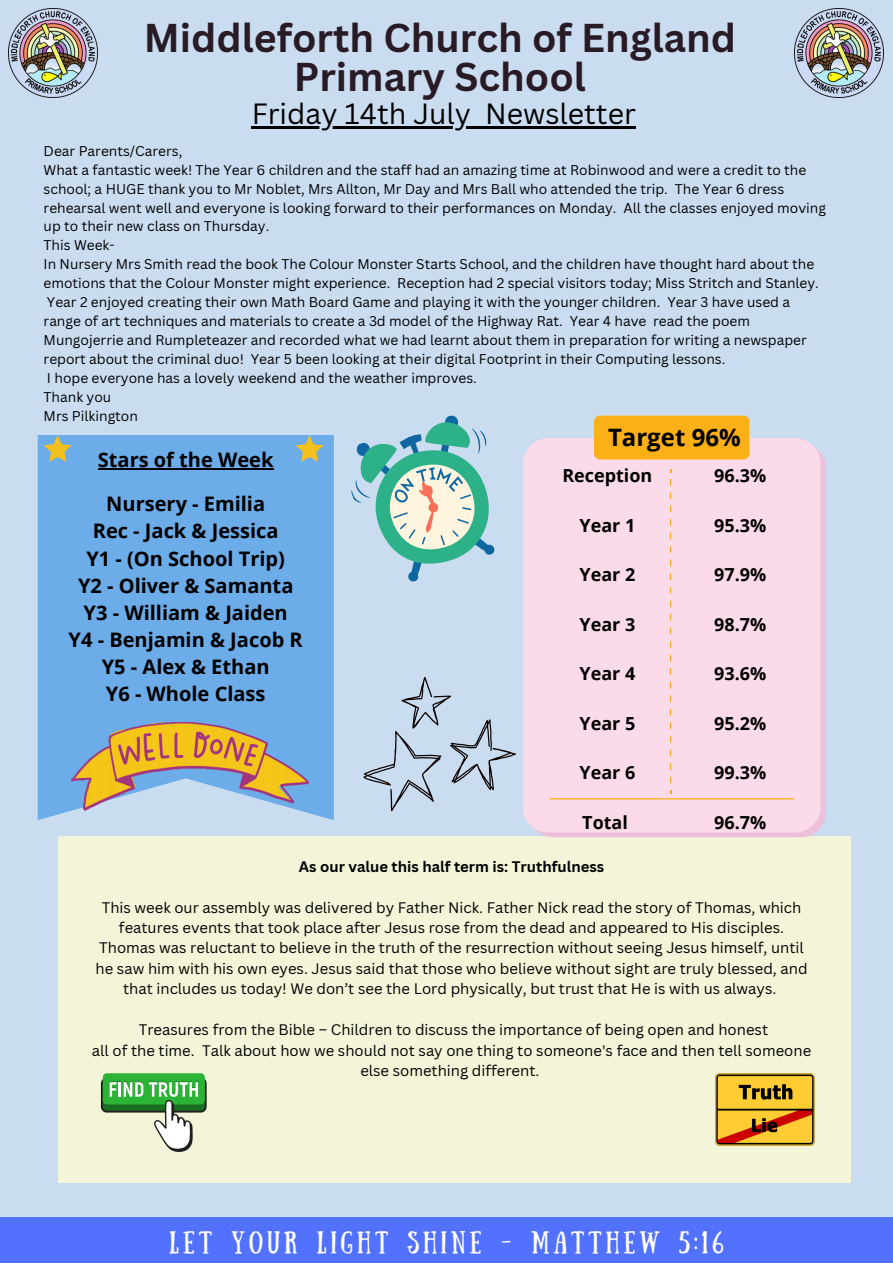
<style>
.page{position:relative;width:893px;height:1264px;background:#fff}
.page>*{position:absolute;margin:0;border:0;box-sizing:border-box;transform-origin:0 0}
.t1{font:700 39.15px/38.2px "Canva Sans";color:#291b25;text-align:center}
.t2{font:28.5px "Canva Sans";color:#000}
.t3{font:700 24px "Open Sans";color:#000}
.t4{font:22.35px "Sunday";letter-spacing:.18em;color:#fff}
.t5{font:700 19.95px "Open Sans";color:#000}
.t6{font:700 18px "Open Sans";color:#000}
.t7{font:14.85px/20.4px "Canva Sans";color:#000;text-align:center}
.t8{font:700 14.85px "Canva Sans";color:#000}
.t9{font:13.8px/18.9px "Canva Sans";color:#000}
</style>
<div class="page">
<div style="left:0;top:0;width:892px;height:1262px;background:#cadcf0"></div>
<div style="left:0;top:1216px;width:892px;height:46px;background:#5271ff"></div>
<img style="left:794px;top:8px;width:89px;height:89px">
<img style="left:8px;top:8px;width:89px;height:89px">
<div style="left:38px;top:435px;width:296px;height:385px;background:#6bace9"></div>
<svg style="left:295px;top:435px;width:28px;height:27px"></svg>
<svg style="left:44px;top:435px;width:28px;height:27px"></svg>
<div style="left:59px;top:837px;width:791px;height:345px;background:#f4f4d9"></div>
<svg style="left:351px;top:415px;width:144px;height:167px"></svg>
<svg style="left:528px;top:453px;width:297px;height:384px;background:#ebc3dc"></svg>
<div style="left:523px;top:438px;width:297px;height:394px;background:#fbdbe9"></div>
<div style="left:594px;top:415px;width:155px;height:44px;background:#fcb017"></div>
<svg style="left:669px;top:492px;width:2px;height:7px"></svg>
<svg style="left:669px;top:479px;width:2px;height:6px"></svg>
<svg style="left:669px;top:776px;width:2px;height:7px"></svg>
<svg style="left:669px;top:763px;width:2px;height:7px"></svg>
<svg style="left:669px;top:749px;width:2px;height:7px"></svg>
<svg style="left:669px;top:736px;width:2px;height:6px"></svg>
<svg style="left:669px;top:722px;width:2px;height:7px"></svg>
<svg style="left:669px;top:709px;width:2px;height:6px"></svg>
<svg style="left:669px;top:695px;width:2px;height:7px"></svg>
<svg style="left:669px;top:681px;width:2px;height:7px"></svg>
<svg style="left:669px;top:668px;width:2px;height:7px"></svg>
<svg style="left:669px;top:654px;width:2px;height:7px"></svg>
<svg style="left:669px;top:641px;width:2px;height:7px"></svg>
<svg style="left:669px;top:627px;width:2px;height:7px"></svg>
<svg style="left:669px;top:614px;width:2px;height:6px"></svg>
<svg style="left:669px;top:600px;width:2px;height:7px"></svg>
<svg style="left:669px;top:587px;width:2px;height:6px"></svg>
<svg style="left:669px;top:573px;width:2px;height:7px"></svg>
<svg style="left:669px;top:559px;width:2px;height:7px"></svg>
<svg style="left:669px;top:546px;width:2px;height:7px"></svg>
<svg style="left:669px;top:532px;width:2px;height:7px"></svg>
<svg style="left:669px;top:519px;width:2px;height:7px"></svg>
<svg style="left:669px;top:505px;width:2px;height:7px"></svg>
<svg style="left:549px;top:790px;width:244px;height:9px;background:#fbd6d4"></svg>
<svg style="left:363px;top:677px;width:153px;height:134px"></svg>
<hr style="left:252px;top:126px;width:219px;height:2px;background:#000">
<svg style="left:471px;top:126px;width:14px;height:2px"></svg>
<hr style="left:485px;top:126px;width:150px;height:2px;background:#000">
<hr style="left:98px;top:468px;width:175px;height:1px;background:#000">
<img style="left:72px;top:722px;width:237px;height:90px">
<svg style="left:101px;top:1077px;width:106px;height:35px"></svg>
<svg style="left:103px;top:1079px;width:102px;height:31px"></svg>
<div style="left:103px;top:1073px;width:102px;height:31px;background:#2bb336;border-radius:4px"></div>
<hr style="left:118px;top:1081px;width:3px;height:14px;background:#1a6e21">
<svg style="left:110px;top:1081px;width:6px;height:15px"></svg>
<hr style="left:118px;top:1082px;width:3px;height:14px;background:#fff">
<svg style="left:124px;top:1081px;width:19px;height:15px"></svg>
<svg style="left:149px;top:1081px;width:49px;height:70px"></svg>
<img style="left:715px;top:1073px;width:99px;height:72px">
<p class="t1" style="left:144px;top:18px;width:593px">Middleforth Church of England<br>Primary School</p>
<p class="t2" style="left:252px;top:93px;width:385px">Friday 14th July Newsletter</p>
<p class="t9" style="left:44px;top:141px;width:140px">Dear Parents/Carers,</p>
<p class="t9" style="left:44px;top:160px;width:783px">What a fantastic week! The Year 6 children and the staff had an amazing time at Robinwood and were a credit to the school; a HUGE thank you to Mr Noblet, Mrs Allton, Mr Day and Mrs Ball who attended the trip. The Year 6 dress rehearsal went well and everyone is looking forward to their performances on Monday. All the classes enjoyed moving up to their new class on Thursday.</p>
<p class="t9" style="left:44px;top:235px;width:73px">This Week-</p>
<p class="t9" style="left:44px;top:254px;width:776px">In Nursery Mrs Smith read the book The Colour Monster Starts School, and the children have thought hard about the emotions that the Colour Monster might experience. Reception had 2 special visitors today; Miss Stritch and Stanley.<br>Year 2 enjoyed creating their own Math Board Game and playing it with the younger children. Year 3 have used a range of art techniques and materials to create a 3d model of the Highway Rat. Year 4 have read the poem Mungojerrie and Rumpleteazer and recorded what we had learnt about them in preparation for writing a newspaper report about the criminal duo! Year 5 been looking at their digital Footprint in their Computing lessons.</p>
<p class="t9" style="left:47px;top:368px;width:431px">I hope everyone has a lovely weekend and the weather improves.</p>
<p class="t9" style="left:44px;top:387px;width:69px">Thank you</p>
<p class="t9" style="left:44px;top:406px;width:96px">Mrs Pilkington</p>
<p class="t5" style="left:98px;top:446px;width:177px">Stars of the Week</p>
<p class="t5" style="left:106px;top:490px;width:160px">Nursery - Emilia</p>
<p class="t5" style="left:93px;top:517px;width:187px">Rec - Jack &amp; Jessica</p>
<p class="t5" style="left:86px;top:544px;width:200px">Y1 - (On School Trip)</p>
<p class="t5" style="left:78px;top:571px;width:217px">Y2 - Oliver &amp; Samanta</p>
<p class="t5" style="left:84px;top:598px;width:206px">Y3 - William &amp; Jaiden</p>
<p class="t5" style="left:69px;top:625px;width:236px">Y4 - Benjamin &amp; Jacob R</p>
<p class="t5" style="left:102px;top:652px;width:169px">Y5 - Alex &amp; Ethan</p>
<p class="t5" style="left:106px;top:680px;width:161px">Y6 - Whole Class</p>
<p class="t3" style="left:608px;top:420px;width:134px">Target 96%</p>
<p class="t6" style="left:562px;top:463px;width:91px">Reception</p>
<p class="t6" style="left:579px;top:512px;width:57px">Year 1</p>
<p class="t6" style="left:579px;top:562px;width:57px">Year 2</p>
<p class="t6" style="left:579px;top:611px;width:57px">Year 3</p>
<p class="t6" style="left:579px;top:661px;width:57px">Year 4</p>
<p class="t6" style="left:579px;top:710px;width:57px">Year 5</p>
<p class="t6" style="left:579px;top:760px;width:57px">Year 6</p>
<p class="t6" style="left:582px;top:809px;width:47px">Total</p>
<p class="t6" style="left:714px;top:463px;width:54px">96.3%</p>
<p class="t6" style="left:714px;top:512px;width:54px">95.3%</p>
<p class="t6" style="left:714px;top:562px;width:54px">97.9%</p>
<p class="t6" style="left:714px;top:611px;width:54px">98.7%</p>
<p class="t6" style="left:714px;top:661px;width:54px">93.6%</p>
<p class="t6" style="left:714px;top:710px;width:54px">95.2%</p>
<p class="t6" style="left:714px;top:760px;width:54px">99.3%</p>
<p class="t6" style="left:714px;top:809px;width:54px">96.7%</p>
<p class="t8" style="left:299px;top:855px;width:307px">As our value this half term is: Truthfulness</p>
<p class="t7" style="left:96px;top:896px;width:713px">This week our assembly was delivered by Father Nick. Father Nick read the story of Thomas, which features events that took place after Jesus rose from the dead and appeared to His disciples.<br>Thomas was reluctant to believe in the truth of the resurrection without seeing Jesus himself, until he saw him with his own eyes. Jesus said that those who believe without sight are truly blessed, and that includes us today! We don’t see the Lord physically, but trust that He is with us always.</p>
<p class="t7" style="left:139px;top:1019px;width:631px">Treasures from the Bible – Children to discuss the importance of being open and honest</p>
<p class="t7" style="left:92px;top:1039px;width:720px">all of the time. Talk about how we should not say one thing to someone's face and then tell someone else something different.</p>
<p class="t4" style="left:169px;top:1226px;width:555px">LET YOUR LIGHT SHINE - MATTHEW 5:16</p>
</div>
